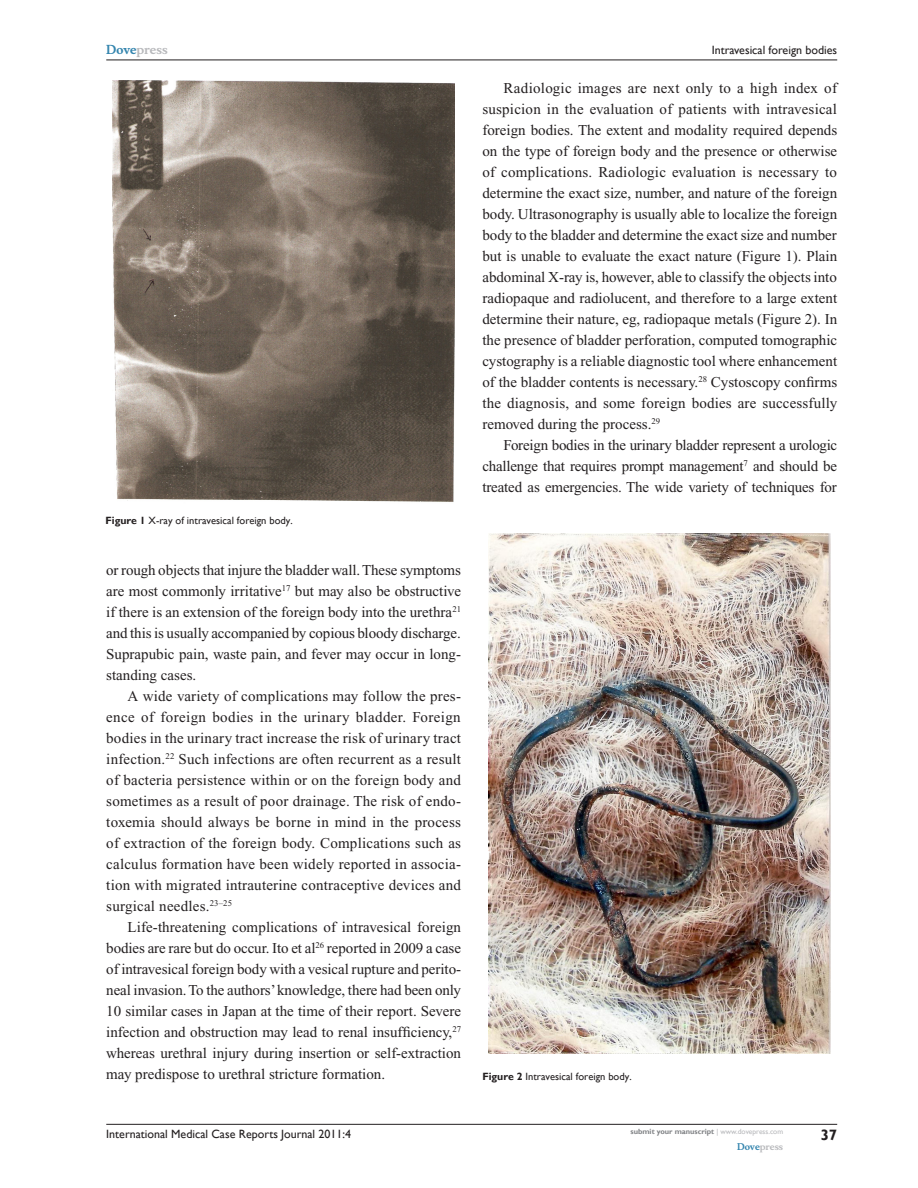
<style>
.page{position:relative;width:918px;height:1188px;background:#fff}
.page>*{position:absolute;margin:0;border:0;box-sizing:border-box;transform-origin:0 0}
.t1{font:15px/21px "Times New Roman";color:#231f20;text-align:justify}
.t2{font:700 15px "Gill Sans";color:#231f20}
.t3{font:12px "Gill Sans";color:#231f20}
.t4{font:700 12px "Musee";color:#b8b9bc}
.t5{font:10.5px "Gill Sans";color:#231f20}
.t6{font:700 9px "Musee";color:#b8b9bc}
.t7{font:700 7.5px "Gill Sans";color:#808285}
.s1{color:#3485ae}
.s2{font-weight:700}
.s3{font-weight:400;color:#b8b9bc}
</style>
<div class="page">
<hr style="left:106px;top:1124px;width:731px;height:1px;background:#231f20">
<hr style="left:106px;top:60px;width:731px;height:1px;background:#231f20">
<img style="left:113px;top:81px;width:342px;height:421px">
<img style="left:489px;top:534px;width:342px;height:520px">
<p class="t4" style="left:106px;top:43px;width:63px"><span class="s1">Dove</span>press</p>
<p class="t5" style="left:106px;top:514px;width:189px"><span class="s2">Figure 1</span> X-ray of intravesical foreign body.</p>
<p class="t1" style="left:106px;top:560px;width:356px">or rough objects that injure the bladder wall. These symptoms are most commonly irritative<sup>17</sup> but may also be obstructive if there is an extension of the foreign body into the urethra<sup>21 </sup>and this is usually accompanied by copious bloody discharge.<br>Suprapubic pain, waste pain, and fever may occur in long&shy;standing cases.</p>
<p class="t1" style="left:106px;top:686px;width:356px;text-indent:21px">A wide variety of complications may follow the pres&shy;ence of foreign bodies in the urinary bladder. Foreign bodies in the urinary tract increase the risk of urinary tract infection.<sup>22</sup> Such infections are often recurrent as a result of bacteria persistence within or on the foreign body and sometimes as a result of poor drainage. The risk of endo&shy;toxemia should always be borne in mind in the process of extraction of the foreign body. Complications such as calculus formation have been widely reported in associa&shy;tion with migrated intrauterine contraceptive devices and surgical needles.<sup>23–25</sup></p>
<p class="t1" style="left:106px;top:917px;width:356px;text-indent:21px">Life-threatening complications of intravesical foreign bodies are rare but do occur. Ito et al<sup>26</sup> reported in 2009 a case of intravesical foreign body with a vesical rupture and perito&shy;neal invasion. To the authors’ knowledge, there had been only 10 similar cases in Japan at the time of their report. Severe infection and obstruction may lead to renal insufficiency,<sup>27 </sup>whereas urethral injury during insertion or self-extraction may predispose to urethral stricture formation.</p>
<p class="t3" style="left:712px;top:43px;width:127px">Intravesical foreign bodies</p>
<p class="t1" style="left:482px;top:77px;width:356px;text-indent:21px">Radiologic images are next only to a high index of suspicion in the evaluation of patients with intravesical foreign bodies. The extent and modality required depends on the type of foreign body and the presence or otherwise of complications. Radiologic evaluation is necessary to determine the exact size, number, and nature of the foreign body. Ultrasonography is usually able to localize the foreign body to the bladder and determine the exact size and number but is unable to evaluate the exact nature (Figure 1). Plain abdominal X-ray is, however, able to classify the objects into radiopaque and radiolucent, and therefore to a large extent determine their nature, eg, radiopaque metals (Figure 2). In the presence of bladder perforation, computed tomographic cystography is a reliable diagnostic tool where enhancement of the bladder contents is necessary.<sup>28</sup> Cystoscopy confirms the diagnosis, and some foreign bodies are successfully removed during the process.<sup>29</sup></p>
<p class="t1" style="left:482px;top:434px;width:356px;text-indent:21px">Foreign bodies in the urinary bladder represent a urologic challenge that requires prompt management<sup>7</sup> and should be treated as emergencies. The wide variety of techniques for</p>
<p class="t5" style="left:482px;top:1070px;width:151px"><span class="s2">Figure 2</span> Intravesical foreign body.</p>
<p class="t3" style="left:106px;top:1127px;width:246px">International Medical Case Reports Journal 2011:4</p>
<p class="t7" style="left:631px;top:1127px;width:154px">submit your manuscript <span class="s3">| www.dovepress.com</span></p>
<p class="t6" style="left:737px;top:1141px;width:48px"><span class="s1">Dove</span>press</p>
<p class="t2" style="left:821px;top:1126px;width:18px">37</p>
</div>
